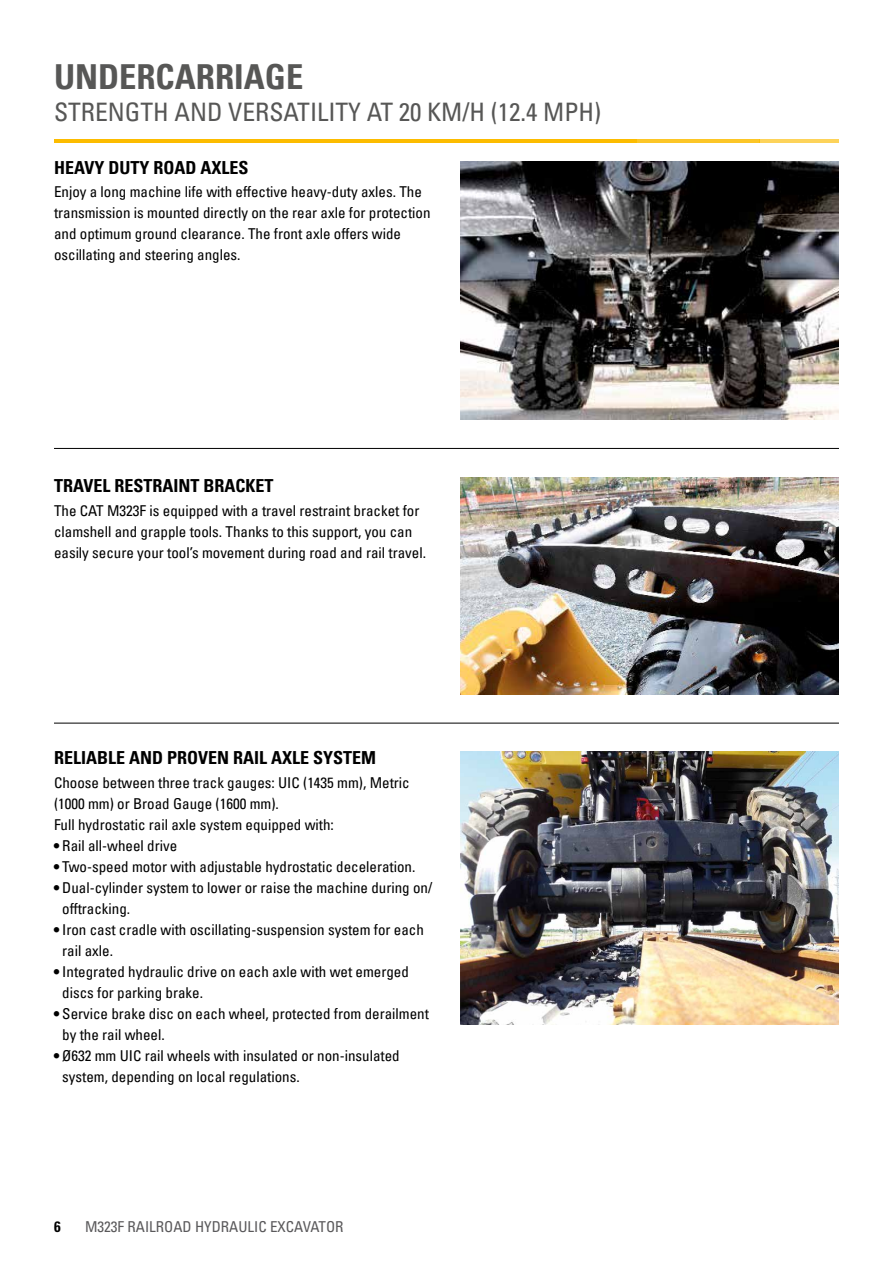
<style>
.page{position:relative;width:893px;height:1263px;background:#fff}
.page>*{position:absolute;margin:0;border:0;box-sizing:border-box;transform-origin:0 0}
.t1{font:700 condensed 34.5px "Univers LT Pro";color:#575756}
.t2{font:condensed 25.5px "Univers LT Pro";color:#575756}
.t3{font:700 condensed 18px "Univers LT Pro";color:#000}
.t4{font:condensed 15px/21px "Univers LT Pro";color:#000}
.t5{font:condensed 15px "Univers LT Std";color:#5a595b}
.t6{font:700 condensed 15px "Univers LT Std";color:#000}
</style>
<div class="page">
<hr style="left:54px;top:139px;width:583px;height:3px;background:#fcbc00">
<hr style="left:635px;top:139px;width:125px;height:3px;background:#fcbc00">
<hr style="left:760px;top:139px;width:79px;height:3px;background:#fcbc00">
<hr style="left:54px;top:448px;width:785px;height:1px;background:#000">
<hr style="left:54px;top:723px;width:785px;height:1px;background:#000">
<img style="left:460px;top:161px;width:379px;height:259px">
<img style="left:460px;top:477px;width:379px;height:217px">
<img style="left:460px;top:751px;width:379px;height:274px">
<h1 class="t1" style="left:54px;top:55px;width:251px">UNDERCARRIAGE</h1>
<h2 class="t2" style="left:54px;top:95px;width:549px">STRENGTH AND VERSATILITY AT 20 KM/H (12.4 MPH)</h2>
<p class="t3" style="left:54px;top:157px;width:196px">HEAVY DUTY ROAD AXLES</p>
<p class="t4" style="left:54px;top:181px;width:378px">Enjoy a long machine life with effective heavy-duty axles. The transmission is mounted directly on the rear axle for protection and optimum ground clearance. The front axle offers wide oscillating and steering angles.</p>
<p class="t3" style="left:54px;top:474px;width:221px">TRAVEL RESTRAINT BRACKET</p>
<p class="t4" style="left:54px;top:500px;width:374px">The CAT M323F is equipped with a travel restraint bracket for clamshell and grapple tools. Thanks to this support, you can easily secure your tool’s movement during road and rail travel.</p>
<p class="t3" style="left:54px;top:747px;width:324px">RELIABLE AND PROVEN RAIL AXLE SYSTEM</p>
<p class="t4" style="left:54px;top:772px;width:357px">Choose between three track gauges: UIC (1435 mm), Metric (1000 mm) or Broad Gauge (1600 mm).<br>Full hydrostatic rail axle system equipped with:</p>
<p class="t4" style="left:54px;top:835px;width:125px">• Rail all-wheel drive</p>
<p class="t4" style="left:54px;top:856px;width:363px">• Two-speed motor with adjustable hydrostatic deceleration.</p>
<p class="t4" style="left:62px;top:877px;width:371px;text-indent:-8px">• Dual-cylinder system to lower or raise the machine during on/ offtracking.</p>
<p class="t4" style="left:62px;top:919px;width:363px;text-indent:-8px">• Iron cast cradle with oscillating-suspension system for each rail axle.</p>
<p class="t4" style="left:62px;top:961px;width:348px;text-indent:-8px">• Integrated hydraulic drive on each axle with wet emerged discs for parking brake.</p>
<p class="t4" style="left:62px;top:1003px;width:368px;text-indent:-8px">• Service brake disc on each wheel, protected from derailment by the rail wheel.</p>
<p class="t4" style="left:62px;top:1045px;width:339px;text-indent:-8px">• Ø632 mm UIC rail wheels with insulated or non-insulated system, depending on local regulations.</p>
<p class="t6" style="left:54px;top:1218px;width:8px">6</p>
<p class="t5" style="left:85px;top:1217px;width:260px">M323F RAILROAD HYDRAULIC EXCAVATOR</p>
</div>
